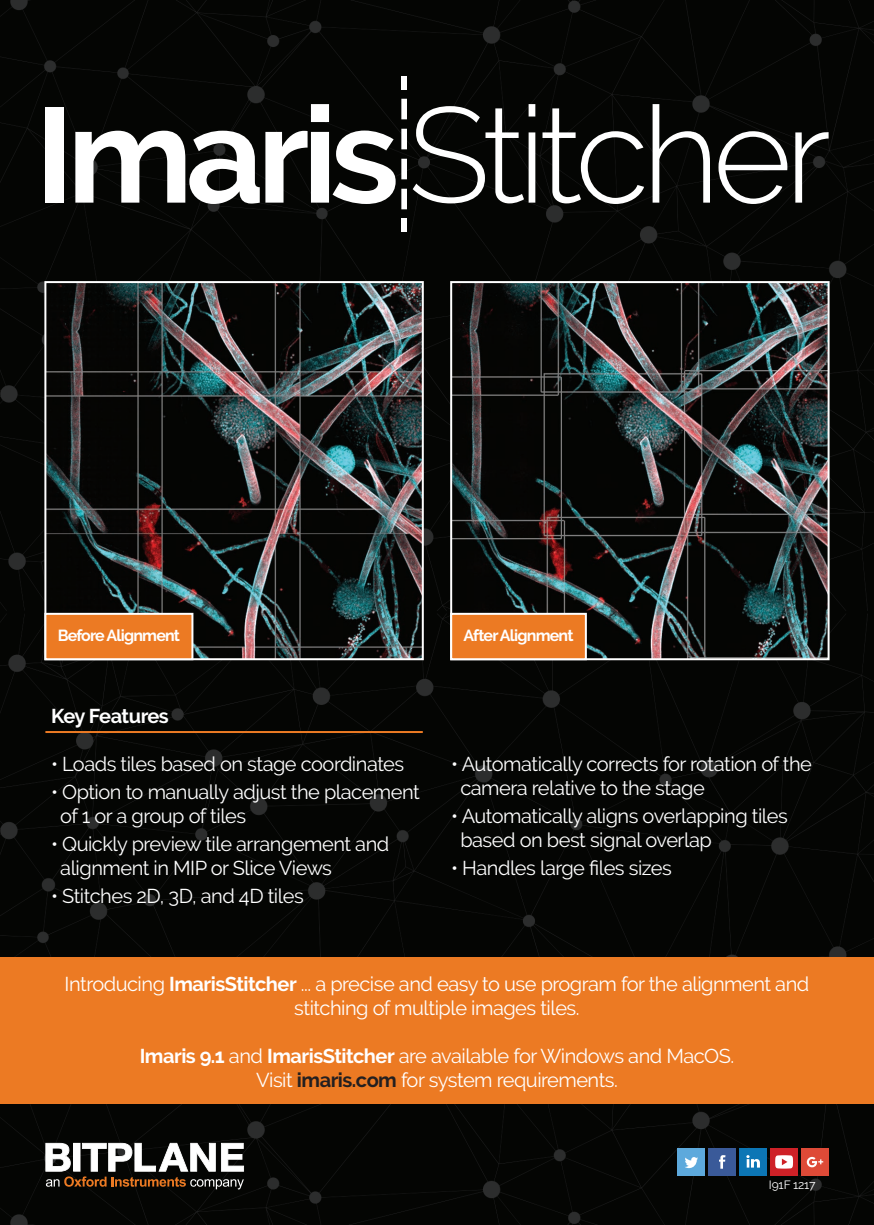
<style>
.page{position:relative;width:874px;height:1225px;background:#fff}
.page>*{position:absolute;margin:0;border:0;box-sizing:border-box;transform-origin:0 0}
.t1{font:20px/24px "Raleway";letter-spacing:-.025em;color:#fff}
.t2{font:700 20px "Raleway";letter-spacing:-.03em;color:#fff}
.t3{font:700 16px "Raleway";letter-spacing:-.05em;color:#fff}
.t4{font:12px "Raleway";letter-spacing:-.01em;color:#fff}
.s1{font-weight:700}
.s2{font-weight:700;color:#231f20}
</style>
<div class="page">
<div style="left:0;top:0;width:873px;height:1225px;background:#040503"></div>
<div style="left:0;top:957px;width:873px;height:146px;background:#ec7a23"></div>
<svg style="left:45px;top:1142px;width:199px;height:47px"></svg>
<div style="left:45px;top:107px;width:19px;height:96px;background:#fff"></div>
<svg style="left:75px;top:131px;width:184px;height:73px"></svg>
<svg style="left:265px;top:104px;width:130px;height:100px"></svg>
<svg style="left:412px;top:104px;width:123px;height:99px"></svg>
<svg style="left:542px;top:108px;width:101px;height:96px"></svg>
<svg style="left:652px;top:104px;width:57px;height:99px"></svg>
<svg style="left:718px;top:131px;width:69px;height:73px"></svg>
<svg style="left:795px;top:132px;width:33px;height:71px"></svg>
<div style="left:401px;top:76px;width:6px;height:13px;background:#fff"></div>
<div style="left:401px;top:189px;width:6px;height:20px;background:#fff"></div>
<div style="left:401px;top:159px;width:6px;height:20px;background:#fff"></div>
<div style="left:401px;top:129px;width:6px;height:20px;background:#fff"></div>
<div style="left:401px;top:99px;width:6px;height:20px;background:#fff"></div>
<div style="left:401px;top:219px;width:6px;height:13px;background:#fff"></div>
<hr style="left:45px;top:731px;width:377px;height:2px;background:#ec7a23">
<img style="left:47px;top:284px;width:373px;height:373px">
<div style="left:44px;top:281px;width:379px;height:379px;border:2px solid #fff"></div>
<img style="left:453px;top:284px;width:373px;height:373px">
<div style="left:450px;top:281px;width:379px;height:379px;border:2px solid #fff"></div>
<div style="left:45px;top:614px;width:147px;height:45px;background:#ec7a23"></div>
<div style="left:44px;top:613px;width:149px;height:47px;border:2px solid #fff"></div>
<div style="left:451px;top:614px;width:134px;height:45px;background:#ec7a23"></div>
<div style="left:450px;top:613px;width:136px;height:47px;border:2px solid #fff"></div>
<div style="left:677px;top:1148px;width:27px;height:27px;background:#5da9dc"></div>
<svg style="left:685px;top:1157px;width:12px;height:11px"></svg>
<div style="left:708px;top:1148px;width:27px;height:27px;background:#3a5a99"></div>
<svg style="left:719px;top:1155px;width:6px;height:13px"></svg>
<div style="left:739px;top:1148px;width:27px;height:27px;background:#0c76b5"></div>
<svg style="left:746px;top:1155px;width:13px;height:12px"></svg>
<div style="left:770px;top:1148px;width:27px;height:27px;background:#ce2127"></div>
<svg style="left:775px;top:1155px;width:17px;height:13px"></svg>
<div style="left:801px;top:1148px;width:27px;height:27px;background:#de4a37"></div>
<svg style="left:806px;top:1156px;width:16px;height:11px"></svg>
<p class="t3" style="left:58px;top:626px;width:124px">Before Alignment</p>
<p class="t3" style="left:463px;top:626px;width:111px">After Alignment</p>
<p class="t2" style="left:51px;top:705px;width:119px">Key Features</p>
<p class="t1" style="left:51px;top:752px;width:354px">• Loads tiles based on stage coordinates</p>
<p class="t1" style="left:60px;top:780px;width:361px;text-indent:-9px">• Option to manually adjust the placement of 1 or a group of tiles</p>
<p class="t1" style="left:60px;top:832px;width:330px;text-indent:-9px">• Quickly preview tile arrangement and alignment in MIP or Slice Views</p>
<p class="t1" style="left:51px;top:884px;width:254px">• Stitches 2D, 3D, and 4D tiles</p>
<p class="t1" style="left:460px;top:752px;width:353px;text-indent:-9px">• Automatically corrects for rotation of the camera relative to the stage</p>
<p class="t1" style="left:460px;top:804px;width:329px;text-indent:-9px">• Automatically aligns overlapping tiles based on best signal overlap</p>
<p class="t1" style="left:451px;top:856px;width:222px">• Handles large files sizes</p>
<p class="t1" style="left:65px;top:972px;width:745px;text-align:center">Introducing <span class="s1">ImarisStitcher</span> ... a precise and easy to use program for the alignment and stitching of multiple images tiles.</p>
<p class="t1" style="left:140px;top:1044px;width:595px;text-align:center"><span class="s1">Imaris 9.1</span> and <span class="s1">ImarisStitcher</span> are available for Windows and MacOS.<br>Visit <span class="s2">imaris.com</span> for system requirements.</p>
<p class="t4" style="left:768px;top:1178px;width:48px">I91F 1217</p>
</div>
